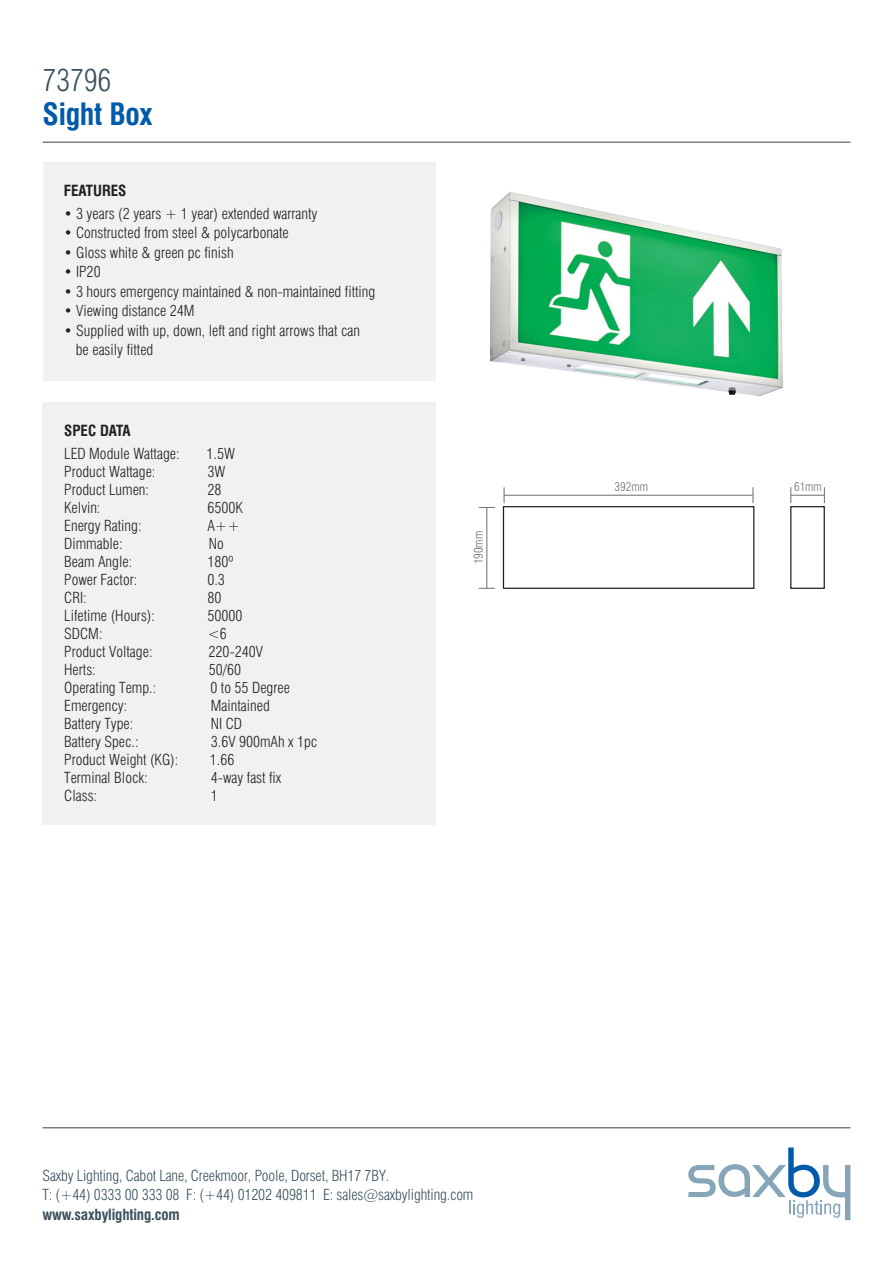
<style>
.page{position:relative;width:893px;height:1263px;background:#fff}
.page>*{position:absolute;margin:0;border:0;box-sizing:border-box;transform-origin:0 0}
.t1{font:700 condensed 30px "Swiss 721 BT";letter-spacing:-.01em;color:#015aaa}
.t2{font:300 condensed 30px "Swiss 721 BT";letter-spacing:-.01em;color:#3a515d}
.t3{font:300 condensed 15px/19.5px "Swiss 721 BT";color:#231f20}
.t4{font:300 condensed 15px/19.5px "Swiss 721 BT";letter-spacing:-.01em;color:#3a515d}
.t5{font:700 condensed 15px "Swiss 721 BT";letter-spacing:-.01em;color:#3a515d}
.t6{font:700 condensed 15px "Swiss 721 BT";color:#231f20}
.t7{font:300 condensed 12px "Swiss 721 BT";color:#6c6d70}
</style>
<div class="page">
<hr style="left:43px;top:142px;width:807px;height:1px;background:#38454d">
<div style="left:43px;top:163px;width:393px;height:218px;background:#f0f1f2"></div>
<div style="left:43px;top:403px;width:393px;height:422px;background:#f0f1f2"></div>
<img style="left:490px;top:192px;width:293px;height:204px">
<div style="left:503px;top:506px;width:251px;height:83px;border:1px solid #231f20"></div>
<div style="left:790px;top:506px;width:35px;height:83px;border:1px solid #231f20"></div>
<svg style="left:504px;top:487px;width:1px;height:16px"></svg>
<svg style="left:753px;top:487px;width:1px;height:16px"></svg>
<hr style="left:504px;top:495px;width:249px;height:1px;background:#6c6d70">
<svg style="left:791px;top:487px;width:1px;height:16px"></svg>
<svg style="left:824px;top:487px;width:1px;height:16px"></svg>
<hr style="left:791px;top:495px;width:33px;height:1px;background:#6c6d70">
<svg style="left:479px;top:588px;width:16px;height:1px"></svg>
<svg style="left:479px;top:507px;width:16px;height:1px"></svg>
<hr style="left:487px;top:508px;width:1px;height:80px;background:#6c6d70">
<hr style="left:43px;top:1127px;width:807px;height:1px;background:#38454d">
<svg style="left:688px;top:1147px;width:162px;height:73px"></svg>
<h1 class="t2" style="left:43px;top:62px;width:70px">73796</h1>
<h1 class="t1" style="left:43px;top:96px;width:112px">Sight Box</h1>
<p class="t6" style="left:64px;top:181px;width:64px">FEATURES</p>
<p class="t3" style="left:64px;top:203px;width:255px">• 3 years (2 years + 1 year) extended warranty</p>
<p class="t3" style="left:64px;top:223px;width:226px">• Constructed from steel &amp; polycarbonate</p>
<p class="t3" style="left:64px;top:242px;width:171px">• Gloss white &amp; green pc finish</p>
<p class="t3" style="left:64px;top:262px;width:38px">• IP20</p>
<p class="t3" style="left:64px;top:281px;width:313px">• 3 hours emergency maintained &amp; non-maintained fitting</p>
<p class="t3" style="left:64px;top:301px;width:132px">• Viewing distance 24M</p>
<p class="t3" style="left:76px;top:320px;width:286px;text-indent:-12px">• Supplied with up, down, left and right arrows that can be easily fitted</p>
<p class="t6" style="left:64px;top:421px;width:68px">SPEC DATA</p>
<p class="t3" style="left:64px;top:444px;width:117px">LED Module Wattage:</p>
<p class="t3" style="left:207px;top:444px;width:30px">1.5W</p>
<p class="t3" style="left:64px;top:462px;width:93px">Product Wattage:</p>
<p class="t3" style="left:207px;top:462px;width:19px">3W</p>
<p class="t3" style="left:64px;top:480px;width:86px">Product Lumen:</p>
<p class="t3" style="left:207px;top:480px;width:16px">28</p>
<p class="t3" style="left:64px;top:498px;width:38px">Kelvin:</p>
<p class="t3" style="left:207px;top:498px;width:37px">6500K</p>
<p class="t3" style="left:64px;top:516px;width:79px">Energy Rating:</p>
<p class="t3" style="left:207px;top:516px;width:34px">A++</p>
<p class="t3" style="left:64px;top:534px;width:60px">Dimmable:</p>
<p class="t3" style="left:209px;top:534px;width:17px">No</p>
<p class="t3" style="left:64px;top:552px;width:70px">Beam Angle:</p>
<p class="t3" style="left:207px;top:552px;width:28px">180º</p>
<p class="t3" style="left:64px;top:570px;width:75px">Power Factor:</p>
<p class="t3" style="left:207px;top:570px;width:19px">0.3</p>
<p class="t3" style="left:64px;top:588px;width:24px">CRI:</p>
<p class="t3" style="left:207px;top:588px;width:16px">80</p>
<p class="t3" style="left:64px;top:606px;width:92px">Lifetime (Hours):</p>
<p class="t3" style="left:207px;top:606px;width:37px">50000</p>
<p class="t3" style="left:64px;top:624px;width:40px">SDCM:</p>
<p class="t3" style="left:207px;top:624px;width:21px">&lt;6</p>
<p class="t3" style="left:64px;top:642px;width:90px">Product Voltage:</p>
<p class="t3" style="left:208px;top:642px;width:56px">220-240V</p>
<p class="t3" style="left:64px;top:660px;width:33px">Herts:</p>
<p class="t3" style="left:209px;top:660px;width:34px">50/60</p>
<p class="t3" style="left:64px;top:678px;width:94px">Operating Temp.:</p>
<p class="t3" style="left:210px;top:678px;width:81px">0 to 55 Degree</p>
<p class="t3" style="left:64px;top:696px;width:65px">Emergency:</p>
<p class="t3" style="left:211px;top:696px;width:60px">Maintained</p>
<p class="t3" style="left:64px;top:714px;width:71px">Battery Type:</p>
<p class="t3" style="left:211px;top:714px;width:33px">NI CD</p>
<p class="t3" style="left:64px;top:732px;width:76px">Battery Spec.:</p>
<p class="t3" style="left:211px;top:732px;width:108px">3.6V 900mAh x 1pc</p>
<p class="t3" style="left:64px;top:750px;width:116px">Product Weight (KG):</p>
<p class="t3" style="left:210px;top:750px;width:26px">1.66</p>
<p class="t3" style="left:64px;top:768px;width:85px">Terminal Block:</p>
<p class="t3" style="left:211px;top:768px;width:72px">4-way fast fix</p>
<p class="t3" style="left:64px;top:786px;width:34px">Class:</p>
<p class="t3" style="left:211px;top:786px;width:9px">1</p>
<p class="t7" style="left:471px;top:564px;width:35px;rotate:-90deg">190mm</p>
<p class="t7" style="left:614px;top:479px;width:35px">392mm</p>
<p class="t7" style="left:794px;top:479px;width:29px">61mm</p>
<p class="t4" style="left:43px;top:1166px;width:432px">Saxby Lighting, Cabot Lane, Creekmoor, Poole, Dorset, BH17 7BY.<br>T: (+44) 0333 00 333 08 F: (+44) 01202 409811 E: sales@saxbylighting.com</p>
<p class="t5" style="left:43px;top:1205px;width:139px">www.saxbylighting.com</p>
</div>
